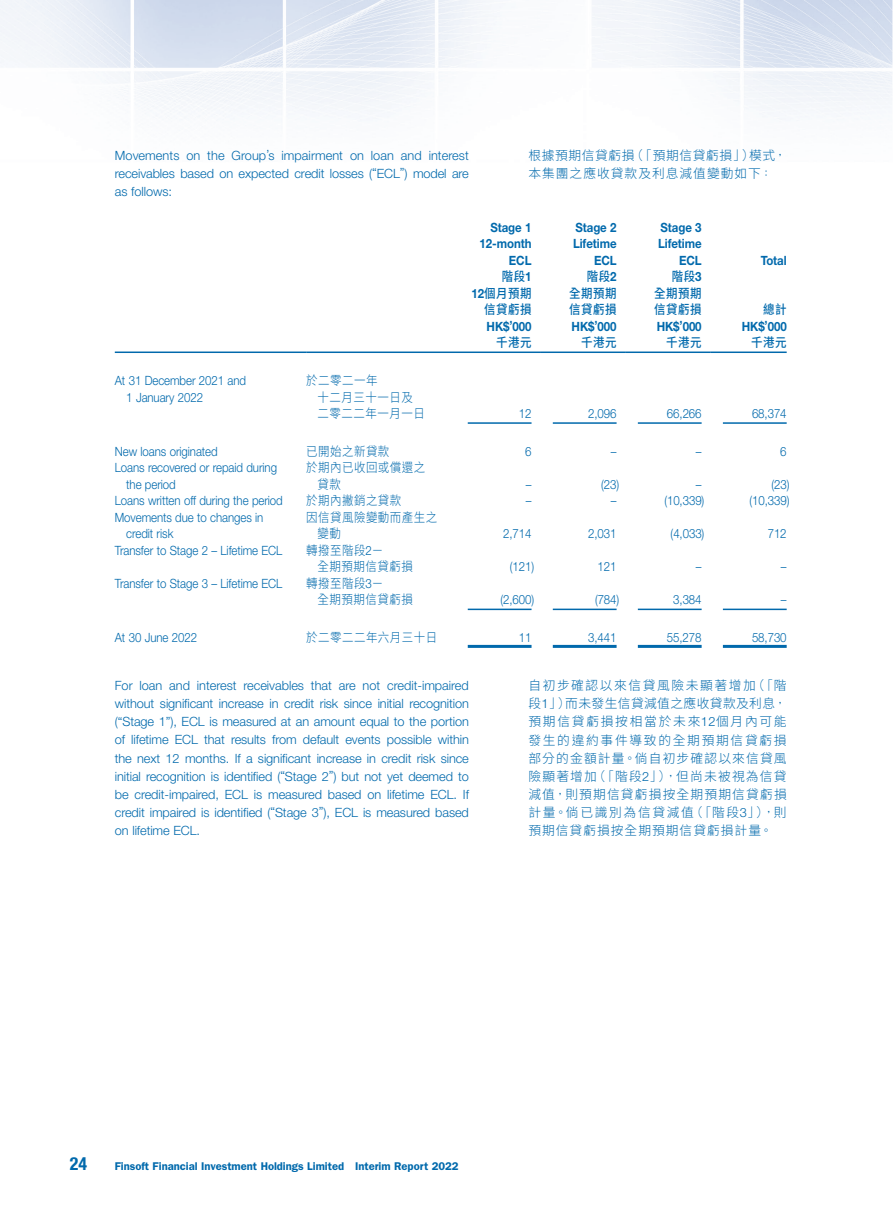
<style>
.page{position:relative;width:893px;height:1212px;background:#fff}
.page>*{position:absolute;margin:0;border:0;box-sizing:border-box;transform-origin:0 0}
.t1{font:700 condensed 18px "Helvetica Neue LT Std";color:#0169ac}
.t2{font:300 12.75px/18px "Helvetica Neue LT Std";letter-spacing:-.005em;color:#0169ac;text-align:justify}
.t3{font:300 12.75px/16.5px "Helvetica Neue LT Std";letter-spacing:-.005em;color:#0169ac;scale:.9 1}
.t4{font:300 12.75px/18px "Noto Sans CJ Ktc";letter-spacing:.045em;color:#0169ac;text-align:justify}
.t5{font:300 12.75px/16.5px "Noto Sans CJ Ktc";letter-spacing:.045em;color:#0169ac;scale:.9 1}
.t6{font:700 12.75px/16.5px "Helvetica Neue LT Std";letter-spacing:-.005em;color:#0169ac;text-align:right;scale:.9 1}
.t7{font:500 12.75px/16.5px "Noto Sans CJ Ktc";letter-spacing:.045em;color:#0169ac;text-align:justify;scale:.9 1}
.t8{font:300 12.75px/18px "Noto Sans CJ Ktc";letter-spacing:.08em;color:#0169ac}
.t9{font:600 11.25px "ITC Franklin Gothic Std";letter-spacing:-.005em;color:#0169ac}
.s1{font-family:"M Hei HK"}
.s2{font-family:"Helvetica Neue LT Std";font-weight:700}
.s3{font-family:"Helvetica Neue LT Std"}
</style>
<div class="page">
<img style="left:0;top:0;width:893px;height:648px">
<hr style="left:115px;top:351px;width:191px;height:2px;background:#0169ac">
<hr style="left:306px;top:351px;width:149px;height:2px;background:#0169ac">
<hr style="left:455px;top:351px;width:85px;height:2px;background:#0169ac">
<hr style="left:540px;top:351px;width:85px;height:2px;background:#0169ac">
<hr style="left:625px;top:351px;width:85px;height:2px;background:#0169ac">
<hr style="left:710px;top:351px;width:77px;height:2px;background:#0169ac">
<hr style="left:468px;top:422px;width:63px;height:2px;background:#0169ac">
<hr style="left:553px;top:422px;width:64px;height:2px;background:#0169ac">
<hr style="left:638px;top:422px;width:64px;height:2px;background:#0169ac">
<hr style="left:723px;top:422px;width:64px;height:2px;background:#0169ac">
<hr style="left:468px;top:609px;width:63px;height:1px;background:#0169ac">
<hr style="left:553px;top:609px;width:64px;height:1px;background:#0169ac">
<hr style="left:638px;top:609px;width:64px;height:1px;background:#0169ac">
<hr style="left:723px;top:609px;width:64px;height:1px;background:#0169ac">
<hr style="left:468px;top:645px;width:63px;height:3px;background:#0169ac">
<hr style="left:553px;top:645px;width:64px;height:3px;background:#0169ac">
<hr style="left:638px;top:645px;width:64px;height:3px;background:#0169ac">
<hr style="left:723px;top:645px;width:64px;height:3px;background:#0169ac">
<p class="t2" style="left:115px;top:146px;width:356px">Movements on the Group’s impairment on loan and interest receivables based on expected credit losses (“ECL”) model are as follows:</p>
<p class="t8" style="left:528px;top:147px;width:260px">根據預期信貸虧損<span class="s1">（「</span>預期信貸虧損<span class="s1">」）</span>模式<span class="s1">，</span>本集團之應收貸款及利息減值變動如下<span class="s1">：</span></p>
<p class="t6" style="left:480px;top:219px;width:59px">Stage 1<br>12-month<br>ECL</p>
<p class="t6" style="left:573px;top:219px;width:50px">Stage 2<br>Lifetime<br>ECL</p>
<p class="t6" style="left:658px;top:219px;width:50px">Stage 3<br>Lifetime<br>ECL</p>
<p class="t6" style="left:761px;top:252px;width:30px">Total</p>
<p class="t7" style="left:472px;top:269px;width:68px;text-align:right">階段<span class="s2">1<br>12</span>個月預期信貸虧損</p>
<p class="t7" style="left:569px;top:269px;width:54px;text-indent:18px">階段<span class="s2">2</span>全期預期信貸虧損</p>
<p class="t7" style="left:654px;top:269px;width:54px;text-indent:18px">階段<span class="s2">3</span>全期預期信貸虧損</p>
<p class="t7" style="left:763px;top:302px;width:28px">總計</p>
<p class="t3" style="left:126px;top:372px;width:135px;text-indent:-11px">At 31 December 2021 and<br>1 January 2022</p>
<p class="t5" style="left:318px;top:372px;width:121px;text-indent:-11px">於二零二一年<br>十二月三十一日及二零二二年一月一日</p>
<p class="t6" style="left:487px;top:318px;width:52px">HK$’000</p>
<p class="t6" style="left:572px;top:318px;width:52px">HK$’000</p>
<p class="t6" style="left:657px;top:318px;width:52px">HK$’000</p>
<p class="t6" style="left:742px;top:318px;width:52px">HK$’000</p>
<p class="t7" style="left:496px;top:335px;width:41px">千港元</p>
<p class="t7" style="left:581px;top:335px;width:41px">千港元</p>
<p class="t7" style="left:666px;top:335px;width:41px">千港元</p>
<p class="t7" style="left:751px;top:335px;width:41px">千港元</p>
<p class="t3" style="left:519px;top:405px;width:16px">12</p>
<p class="t3" style="left:588px;top:405px;width:33px">2,096</p>
<p class="t3" style="left:667px;top:405px;width:40px">66,266</p>
<p class="t3" style="left:752px;top:405px;width:40px">68,374</p>
<p class="t3" style="left:115px;top:443px;width:116px">New loans originated</p>
<p class="t5" style="left:306px;top:443px;width:94px">已開始之新貸款</p>
<p class="t3" style="left:525px;top:443px;width:9px">6</p>
<p class="t3" style="left:611px;top:443px;width:8px">–</p>
<p class="t3" style="left:696px;top:443px;width:8px">–</p>
<p class="t3" style="left:780px;top:443px;width:9px">6</p>
<p class="t3" style="left:126px;top:459px;width:169px;text-indent:-11px">Loans recovered or repaid during the period</p>
<p class="t5" style="left:318px;top:460px;width:121px;text-indent:-11px">於期內已收回或償還之貸款</p>
<p class="t3" style="left:526px;top:476px;width:8px">–</p>
<p class="t3" style="left:601px;top:476px;width:22px">(23)</p>
<p class="t3" style="left:696px;top:476px;width:8px">–</p>
<p class="t3" style="left:771px;top:476px;width:22px">(23)</p>
<p class="t3" style="left:115px;top:492px;width:188px">Loans written off during the period</p>
<p class="t5" style="left:306px;top:493px;width:107px">於期內撇銷之貸款</p>
<p class="t3" style="left:526px;top:492px;width:8px">–</p>
<p class="t3" style="left:611px;top:492px;width:8px">–</p>
<p class="t3" style="left:664px;top:492px;width:46px">(10,339)</p>
<p class="t3" style="left:749px;top:492px;width:46px">(10,339)</p>
<p class="t3" style="left:126px;top:509px;width:154px;text-indent:-11px">Movements due to changes in credit risk</p>
<p class="t5" style="left:318px;top:509px;width:134px;text-indent:-11px">因信貸風險變動而產生之變動</p>
<p class="t3" style="left:503px;top:525px;width:33px">2,714</p>
<p class="t3" style="left:588px;top:525px;width:33px">2,031</p>
<p class="t3" style="left:671px;top:525px;width:39px">(4,033)</p>
<p class="t3" style="left:768px;top:525px;width:23px">712</p>
<p class="t3" style="left:115px;top:542px;width:188px">Transfer to Stage 2 – Lifetime ECL</p>
<p class="t5" style="left:318px;top:542px;width:107px;text-indent:-11px">轉撥至階段<span class="s3">2</span>－<br>全期預期信貸虧損</p>
<p class="t3" style="left:115px;top:575px;width:188px">Transfer to Stage 3 – Lifetime ECL</p>
<p class="t5" style="left:318px;top:575px;width:107px;text-indent:-11px">轉撥至階段<span class="s3">3</span>－<br>全期預期信貸虧損</p>
<p class="t3" style="left:510px;top:558px;width:29px">(121)</p>
<p class="t3" style="left:598px;top:558px;width:23px">121</p>
<p class="t3" style="left:696px;top:558px;width:8px">–</p>
<p class="t3" style="left:781px;top:558px;width:8px">–</p>
<p class="t3" style="left:501px;top:591px;width:39px">(2,600)</p>
<p class="t3" style="left:595px;top:591px;width:29px">(784)</p>
<p class="t3" style="left:673px;top:591px;width:33px">3,384</p>
<p class="t3" style="left:781px;top:591px;width:8px">–</p>
<p class="t3" style="left:115px;top:629px;width:93px">At 30 June 2022</p>
<p class="t5" style="left:306px;top:629px;width:147px">於二零二二年六月三十日</p>
<p class="t3" style="left:519px;top:629px;width:16px">11</p>
<p class="t3" style="left:588px;top:629px;width:33px">3,441</p>
<p class="t3" style="left:667px;top:629px;width:40px">55,278</p>
<p class="t3" style="left:752px;top:629px;width:40px">58,730</p>
<p class="t2" style="left:115px;top:677px;width:356px">For loan and interest receivables that are not credit-impaired without significant increase in credit risk since initial recognition (“Stage 1”), ECL is measured at an amount equal to the portion of lifetime ECL that results from default events possible within the next 12 months. If a significant increase in credit risk since initial recognition is identified (“Stage 2”) but not yet deemed to be credit-impaired, ECL is measured based on lifetime ECL. If credit impaired is identified (“Stage 3”), ECL is measured based on lifetime ECL.</p>
<p class="t4" style="left:528px;top:677px;width:260px">自初步確認以來信貸風險未顯著增加<span class="s1">（「</span>階段<span class="s3">1</span><span class="s1">」）</span>而未發生信貸減值之應收貸款及利息<span class="s1">，</span>預期信貸虧損按相當於未來<span class="s3">12</span>個月內可能發生的違約事件導致的全期預期信貸虧損部分的金額計量<span class="s1">。</span>倘自初步確認以來信貸風險顯著增加<span class="s1">（「</span>階段<span class="s3">2</span><span class="s1">」），</span>但尚未被視為信貸減值<span class="s1">，</span>則預期信貸虧損按全期預期信貸虧損計量<span class="s1">。</span>倘已識別為信貸減值<span class="s1">（「</span>階段<span class="s3">3</span><span class="s1">」），</span>則預期信貸虧損按全期預期信貸虧損計量<span class="s1">。</span></p>
<h1 class="t1" style="left:70px;top:1153px;width:19px">24</h1>
<p class="t9" style="left:115px;top:1160px;width:346px">Finsoft Financial Investment Holdings Limited Interim Report 2022</p>
</div>
